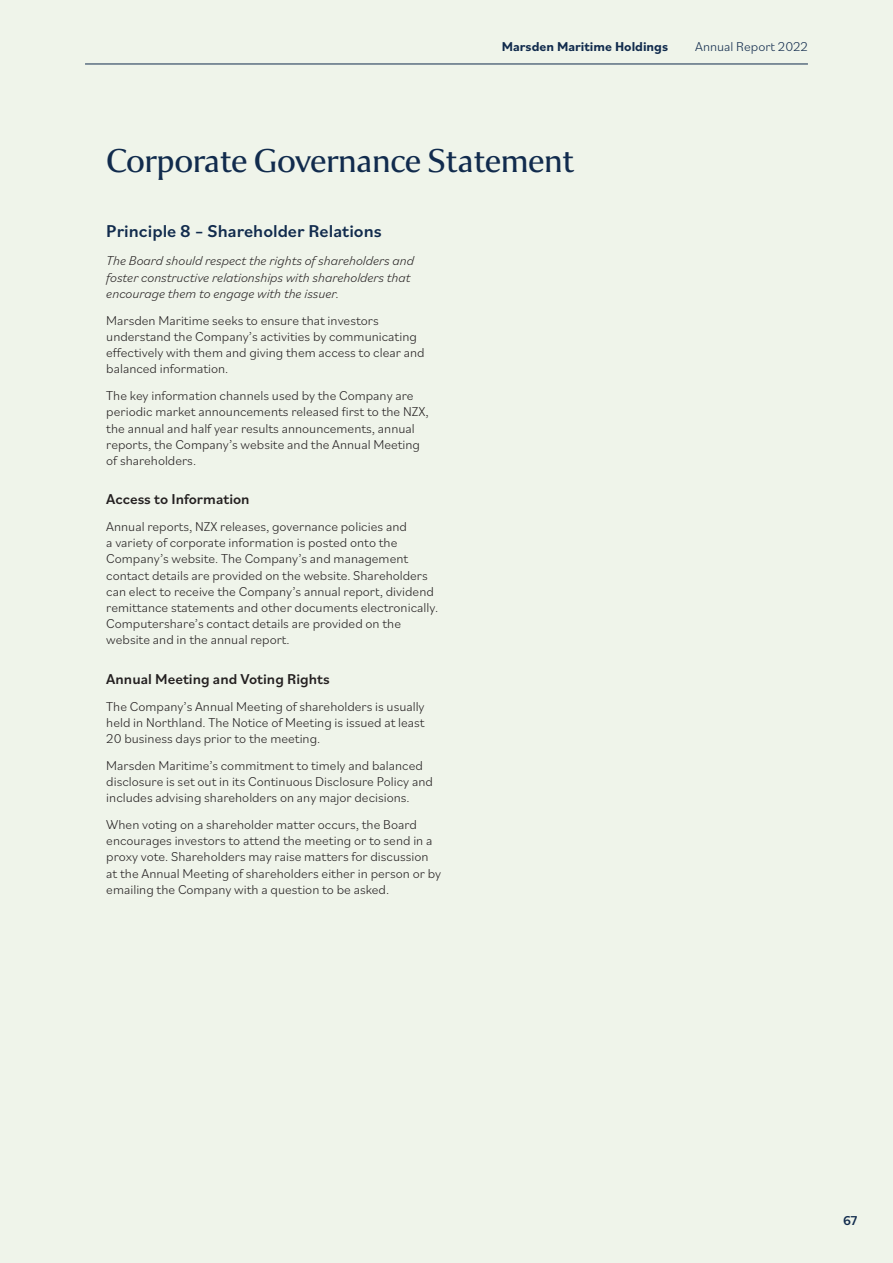
<style>
.page{position:relative;width:893px;height:1263px;background:#eff4ea}
.page>*{position:absolute;margin:0;border:0;box-sizing:border-box;transform-origin:0 0}
.t1{font:36px "Collier";letter-spacing:-.01em;color:#112b4d}
.t2{font:500 18px "Bilo";color:#112b4d}
.t3{font:500 15px "Bilo";color:#231f20}
.t4{font:300 13.5px/16.2px "Bilo";color:#231f20}
.t5{font:italic 300 13.5px/16.2px "Bilo";color:#231f20}
.t6{font:700 13.5px "Bilo";color:#112b4d}
.t7{font:300 13.5px "Bilo";color:#112b4d}
.t8{font:500 13.5px "Bilo";color:#112b4d}
</style>
<div class="page">
<hr style="left:85px;top:64px;width:723px;height:1px;background:#112b4d">
<p class="t6" style="left:502px;top:38px;width:168px">Marsden Maritime Holdings</p>
<p class="t7" style="left:695px;top:38px;width:114px">Annual Report 2022</p>
<h1 class="t1" style="left:106px;top:139px;width:470px">Corporate Governance Statement</h1>
<h2 class="t2" style="left:106px;top:219px;width:277px">Principle 8 – Shareholder Relations</h2>
<p class="t5" style="left:106px;top:252px;width:309px">The Board should respect the rights of shareholders and foster constructive relationships with shareholders that encourage them to engage with the issuer.</p>
<p class="t4" style="left:106px;top:312px;width:320px">Marsden Maritime seeks to ensure that investors understand the Company’s activities by communicating effectively with them and giving them access to clear and balanced information.</p>
<p class="t4" style="left:106px;top:387px;width:324px">The key information channels used by the Company are periodic market announcements released first to the NZX, the annual and half year results announcements, annual reports, the Company’s website and the Annual Meeting of shareholders.</p>
<p class="t3" style="left:106px;top:489px;width:145px">Access to Information</p>
<p class="t4" style="left:106px;top:518px;width:334px">Annual reports, NZX releases, governance policies and<br>a variety of corporate information is posted onto the Company’s website. The Company’s and management contact details are provided on the website. Shareholders can elect to receive the Company’s annual report, dividend remittance statements and other documents electronically.<br>Computershare’s contact details are provided on the website and in the annual report.</p>
<p class="t3" style="left:106px;top:668px;width:225px">Annual Meeting and Voting Rights</p>
<p class="t4" style="left:106px;top:697px;width:320px;text-align:justify">The Company’s Annual Meeting of shareholders is usually held in Northland. The Notice of Meeting is issued at least 20 business days prior to the meeting.</p>
<p class="t4" style="left:106px;top:757px;width:328px">Marsden Maritime’s commitment to timely and balanced disclosure is set out in its Continuous Disclosure Policy and includes advising shareholders on any major decisions.</p>
<p class="t4" style="left:106px;top:816px;width:336px">When voting on a shareholder matter occurs, the Board encourages investors to attend the meeting or to send in a proxy vote. Shareholders may raise matters for discussion at the Annual Meeting of shareholders either in person or by emailing the Company with a question to be asked.</p>
<p class="t8" style="left:843px;top:1211px;width:16px">67</p>
</div>
